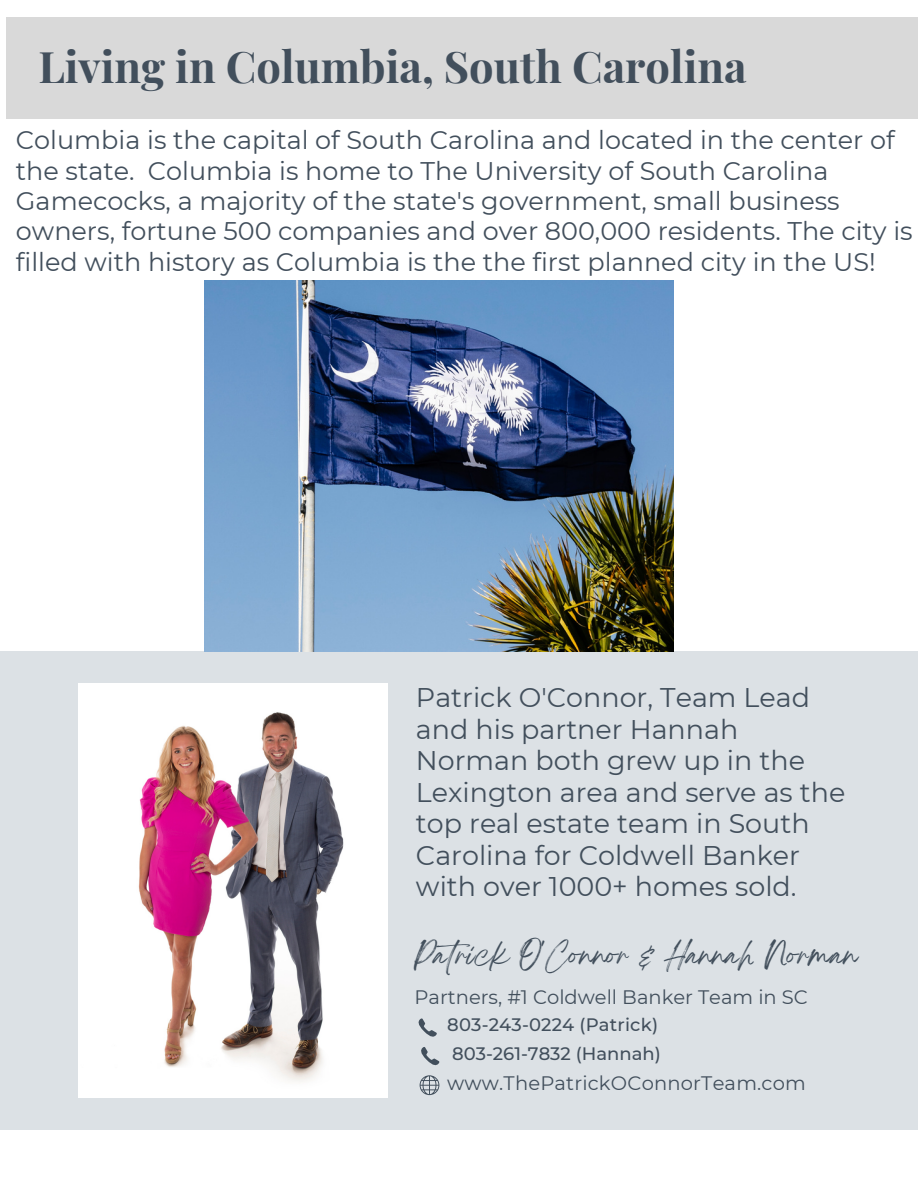
<style>
.page{position:relative;width:918px;height:1188px;background:#fff}
.page>*{position:absolute;margin:0;border:0;box-sizing:border-box;transform-origin:0 0}
.t1{font:700 43.5px "Playfair Display";color:#424f5c}
.t2{font:27px/31.5px "Montserrat";color:#424f5c}
.t3{font:25.5px/30.3px "Montserrat";color:#424f5c}
.t4{font:24px "Breathing";letter-spacing:.02em;color:#424f5c}
.t5{font:19.5px "Montserrat";letter-spacing:.005em;color:#424f5c}
.t6{font:500 18px "Montserrat";letter-spacing:.01em;color:#424f5c}
</style>
<div class="page">
<div style="left:0;top:652px;width:918px;height:478px;background:#dce1e5"></div>
<img style="left:78px;top:684px;width:310px;height:414px">
<svg style="left:418px;top:1018px;width:19px;height:19px"></svg>
<svg style="left:420px;top:1075px;width:19px;height:20px"></svg>
<svg style="left:421px;top:1047px;width:18px;height:19px"></svg>
<div style="left:6px;top:18px;width:912px;height:101px;background:#d9d9d9"></div>
<img style="left:205px;top:281px;width:469px;height:371px">
<p class="t1" style="left:38px;top:35px;width:710px">Living in Columbia, South Carolina</p>
<p class="t3" style="left:16px;top:125px;width:898px">Columbia is the capital of South Carolina and located in the center of the state. Columbia is home to The University of South Carolina Gamecocks, a majority of the state's government, small business owners, fortune 500 companies and over 800,000 residents. The city is filled with history as Columbia is the the first planned city in the US!</p>
<p class="t2" style="left:416px;top:682px;width:431px">Patrick O'Connor, Team Lead and his partner Hannah<br>Norman both grew up in the<br>Lexington area and serve as the top real estate team in South<br>Carolina for Coldwell Banker with over 1000+ homes sold.</p>
<p class="t4" style="left:415px;top:948px;width:444px">Patrick O'Connor &amp; Hannah Norman</p>
<p class="t5" style="left:415px;top:985px;width:395px">Partners, #1 Coldwell Banker Team in SC</p>
<p class="t6" style="left:447px;top:1014px;width:212px">803-243-0224 (Patrick)</p>
<p class="t6" style="left:452px;top:1042px;width:210px">803-261-7832 (Hannah)</p>
<p class="t5" style="left:447px;top:1071px;width:360px">www.ThePatrickOConnorTeam.com</p>
</div>
